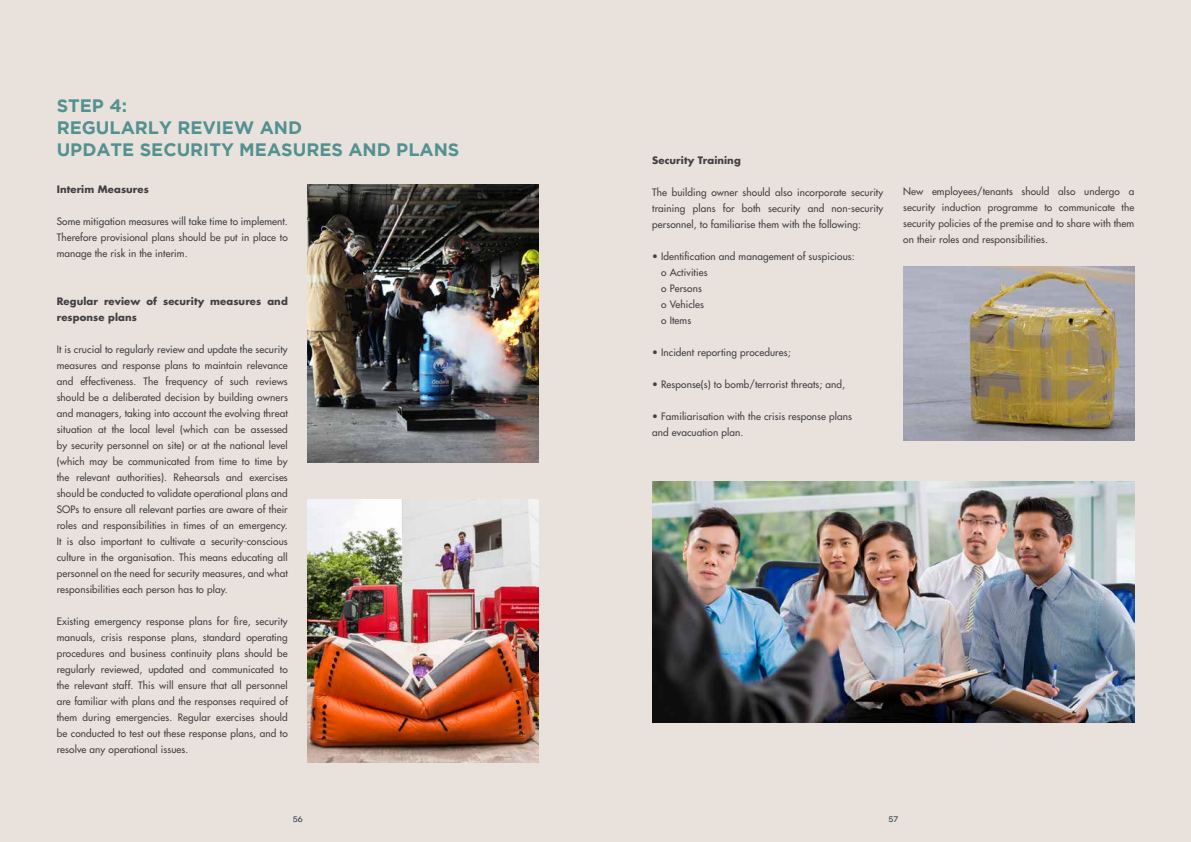
<style>
.page{position:relative;width:1191px;height:842px;background:#e9e2dc}
.page>*{position:absolute;margin:0;border:0;box-sizing:border-box;transform-origin:0 0}
.t1{font:700 18px/21.6px "Gotham";color:#539190}
.t2{font:500 10px/16px "Futura Std";letter-spacing:.01em;color:#414042;text-align:justify}
.t3{font:700 10px/16px "Futura Std";letter-spacing:.01em;color:#414042}
.t4{font:10px "Novecentosanswide";color:#243247}
</style>
<div class="page">
<img style="left:308px;top:184px;width:231px;height:278px">
<img style="left:308px;top:499px;width:231px;height:264px">
<img style="left:652px;top:482px;width:482px;height:241px">
<img style="left:903px;top:266px;width:231px;height:174px">
<h1 class="t1" style="left:57px;top:95px;width:404px">STEP 4:<br>REGULARLY REVIEW AND<br>UPDATE SECURITY MEASURES AND PLANS</h1>
<p class="t3" style="left:57px;top:181px;width:94px">Interim Measures</p>
<p class="t2" style="left:57px;top:213px;width:233px">Some mitigation measures will take time to implement.<br>Therefore provisional plans should be put in place to manage the risk in the interim.</p>
<p class="t3" style="left:57px;top:293px;width:233px">Regular review of security measures and response plans</p>
<p class="t2" style="left:57px;top:341px;width:233px">It is crucial to regularly review and update the security measures and response plans to maintain relevance and effectiveness. The frequency of such reviews should be a deliberated decision by building owners and managers, taking into account the evolving threat situation at the local level (which can be assessed by security personnel on site) or at the national level (which may be communicated from time to time by the relevant authorities). Rehearsals and exercises should be conducted to validate operational plans and SOPs to ensure all relevant parties are aware of their roles and responsibilities in times of an emergency.<br>It is also important to cultivate a security-conscious culture in the organisation. This means educating all personnel on the need for security measures, and what responsibilities each person has to play.</p>
<p class="t2" style="left:57px;top:613px;width:233px">Existing emergency response plans for fire, security manuals, crisis response plans, standard operating procedures and business continuity plans should be regularly reviewed, updated and communicated to the relevant staff. This will ensure that all personnel are familiar with plans and the responses required of them during emergencies. Regular exercises should be conducted to test out these response plans, and to resolve any operational issues.</p>
<p class="t3" style="left:652px;top:152px;width:90px">Security Training</p>
<p class="t2" style="left:652px;top:185px;width:233px">The building owner should also incorporate security training plans for both security and non-security personnel, to familiarise them with the following:</p>
<p class="t2" style="left:661px;top:249px;width:195px;text-align:left;text-indent:-9px">• Identification and management of suspicious: o Activities<br>o Persons<br>o Vehicles<br>o Items</p>
<p class="t2" style="left:652px;top:345px;width:140px">• Incident reporting procedures;</p>
<p class="t2" style="left:652px;top:377px;width:194px">• Response(s) to bomb/terrorist threats; and,</p>
<p class="t2" style="left:652px;top:409px;width:201px">• Familiarisation with the crisis response plans and evacuation plan.</p>
<p class="t2" style="left:903px;top:184px;width:233px">New employees/tenants should also undergo a security induction programme to communicate the security policies of the premise and to share with them on their roles and responsibilities.</p>
<p class="t4" style="left:293px;top:812px;width:12px">56</p>
<p class="t4" style="left:888px;top:812px;width:11px">57</p>
</div>
